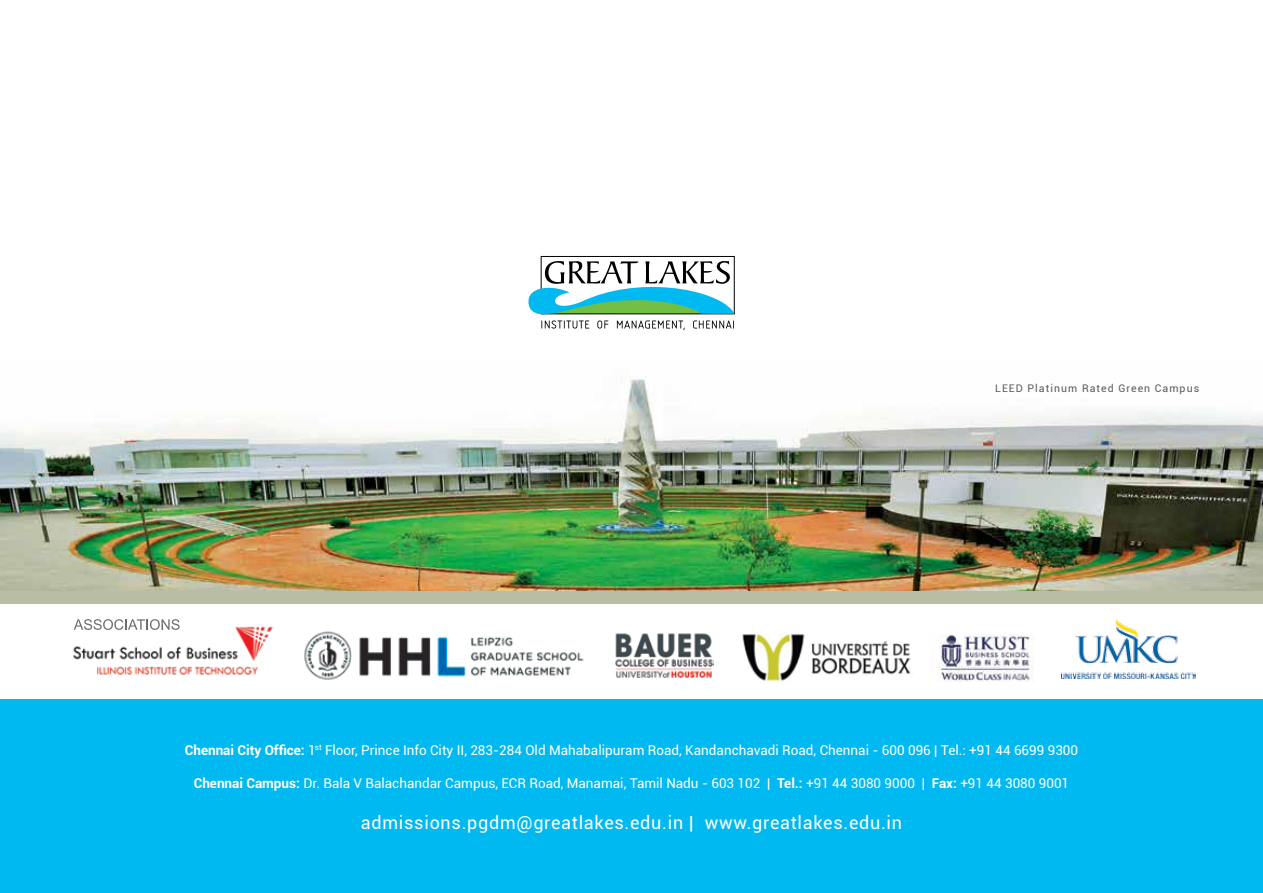
<style>
.page{position:relative;width:1263px;height:893px;background:#fff}
.page>*{position:absolute;margin:0;border:0;box-sizing:border-box;transform-origin:0 0}
.t1{font:18px "Roboto";letter-spacing:.04em;color:#fff}
.t2{font:13.5px "Roboto";color:#fff}
.t3{font:10.5px "Roboto";letter-spacing:.1em;color:#58595b}
.s1{font-weight:700}
</style>
<div class="page">
<div style="left:541px;top:256px;width:193px;height:58px;border:1px solid #000"></div>
<svg style="left:528px;top:261px;width:206px;height:69px"></svg>
<img style="left:0;top:376px;width:1263px;height:215px">
<div style="left:0;top:591px;width:1263px;height:12px;background:#b8bda3"></div>
<img style="left:615px;top:633px;width:98px;height:45px">
<img style="left:742px;top:634px;width:169px;height:48px">
<img style="left:304px;top:631px;width:280px;height:49px">
<img style="left:1061px;top:619px;width:134px;height:60px">
<img style="left:938px;top:634px;width:96px;height:47px">
<img style="left:73px;top:626px;width:201px;height:49px">
<svg style="left:74px;top:619px;width:106px;height:11px"></svg>
<div style="left:0;top:699px;width:1263px;height:194px;background:#00b9f1"></div>
<p class="t3" style="left:995px;top:381px;width:205px">LEED Platinum Rated Green Campus</p>
<p class="t2" style="left:185px;top:740px;width:895px"><span class="s1">Chennai City Office:</span> 1<sup>st</sup> Floor, Prince Info City II, 283-284 Old Mahabalipuram Road, Kandanchavadi Road, Chennai - 600 096 | Tel.: +91 44 6699 9300</p>
<p class="t2" style="left:194px;top:774px;width:877px"><span class="s1">Chennai Campus:</span> Dr. Bala V Balachandar Campus, ECR Road, Manamai, Tamil Nadu - 603 102 | <span class="s1">Tel.:</span> +91 44 3080 9000 | <span class="s1">Fax:</span> +91 44 3080 9001</p>
<p class="t1" style="left:361px;top:810px;width:543px">admissions.pgdm@greatlakes.edu.in | www.greatlakes.edu.in</p>
</div>
